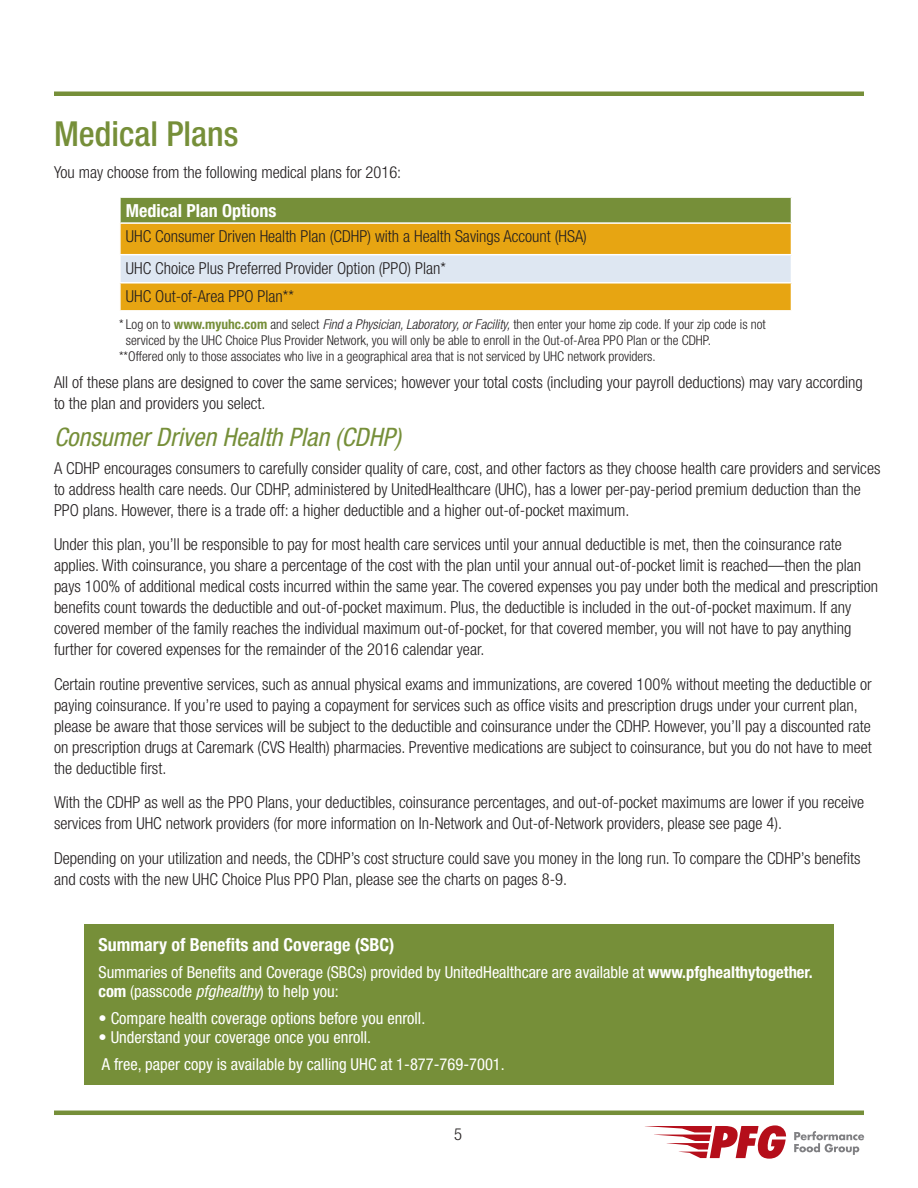
<style>
.page{position:relative;width:918px;height:1188px;background:#fff}
.page>*{position:absolute;margin:0;border:0;box-sizing:border-box;transform-origin:0 0}
.Header_1{font:500 condensed 34.5px "Helvetica Neue";color:#768f39}
.Header_2{font:italic condensed 25.5px "Helvetica Neue";color:#768f39}
.Bold_Body_Text{font:700 condensed 18px "Helvetica Neue";color:#fff}
.Body_Text{font:300 condensed 16.5px/21px "Helvetica Neue";color:#231f20}
.Box_body_text{font:condensed 16.5px/19.5px "Helvetica Neue";color:#fff}
.Box_body_text-2{font:300 condensed 16.5px "Helvetica Neue";color:#231f20}
.Table_Body_Text{font:300 condensed 13.5px "Helvetica Neue";color:#231f20}
.s1{font-weight:700;color:#768f39}
.s2{font-style:italic}
.s3{font-weight:700}
</style>
<div class="page">
<hr style="left:54px;top:1111px;width:810px;height:4px;background:#768f39">
<hr style="left:54px;top:92px;width:810px;height:4px;background:#768f39">
<svg style="left:794px;top:1131px;width:70px;height:24px"></svg>
<svg style="left:645px;top:1125px;width:141px;height:34px"></svg>
<div style="left:85px;top:924px;width:749px;height:161px;background:#768f39"></div>
<div style="left:120px;top:197px;width:671px;height:26px;background:#768f39"></div>
<div style="left:121px;top:224px;width:670px;height:86px;background:#e7a512"></div>
<div style="left:120px;top:255px;width:671px;height:28px;background:#dee7f2"></div>
<hr style="left:119px;top:196px;width:673px;height:2px;background:#fff">
<hr style="left:119px;top:198px;width:2px;height:24px;background:#fff">
<hr style="left:119px;top:222px;width:673px;height:2px;background:#fff">
<hr style="left:119px;top:254px;width:673px;height:1px;background:#fff">
<hr style="left:119px;top:255px;width:2px;height:27px;background:#fff">
<hr style="left:119px;top:282px;width:673px;height:2px;background:#fff">
<p class="Header_1" style="left:54px;top:113px;width:186px">Medical Plans</p>
<p class="Body_Text" style="left:54px;top:161px;width:349px">You may choose from the following medical plans for 2016:</p>
<p class="Bold_Body_Text" style="left:126px;top:200px;width:152px">Medical Plan Options</p>
<p class="Box_body_text-2" style="left:126px;top:227px;width:463px">UHC Consumer Driven Health Plan (CDHP) with a Health Savings Account (HSA)</p>
<p class="Box_body_text-2" style="left:126px;top:259px;width:322px">UHC Choice Plus Preferred Provider Option (PPO) Plan*</p>
<p class="Box_body_text-2" style="left:126px;top:287px;width:169px">UHC Out-of-Area PPO Plan**</p>
<p class="Table_Body_Text" style="left:119px;top:316px;width:648px">* Log on to <span class="s1">www.myuhc.com</span> and select <span class="s2">Find a Physician, Laboratory, or Facility,</span> then enter your home zip code. If your zip code is not</p>
<p class="Table_Body_Text" style="left:126px;top:332px;width:587px">serviced by the UHC Choice Plus Provider Network, you will only be able to enroll in the Out-of-Area PPO Plan or the CDHP.</p>
<p class="Table_Body_Text" style="left:119px;top:349px;width:538px">**Offered only to those associates who live in a geographical area that is not serviced by UHC network providers.</p>
<p class="Body_Text" style="left:54px;top:372px;width:810px">All of these plans are designed to cover the same services; however your total costs (including your payroll deductions) may vary according to the plan and providers you select.</p>
<p class="Header_2" style="left:54px;top:422px;width:348px">Consumer Driven Health Plan (CDHP)</p>
<p class="Body_Text" style="left:54px;top:457px;width:828px">A CDHP encourages consumers to carefully consider quality of care, cost, and other factors as they choose health care providers and services to address health care needs. Our CDHP, administered by UnitedHealthcare (UHC), has a lower per-pay-period premium deduction than the<br>PPO plans. However, there is a trade off: a higher deductible and a higher out-of-pocket maximum.</p>
<p class="Body_Text" style="left:54px;top:534px;width:826px">Under this plan, you’ll be responsible to pay for most health care services until your annual deductible is met, then the coinsurance rate applies. With coinsurance, you share a percentage of the cost with the plan until your annual out-of-pocket limit is reached—then the plan pays 100% of additional medical costs incurred within the same year. The covered expenses you pay under both the medical and prescription benefits count towards the deductible and out-of-pocket maximum. Plus, the deductible is included in the out-of-pocket maximum. If any covered member of the family reaches the individual maximum out-of-pocket, for that covered member, you will not have to pay anything further for covered expenses for the remainder of the 2016 calendar year.</p>
<p class="Body_Text" style="left:54px;top:673px;width:819px">Certain routine preventive services, such as annual physical exams and immunizations, are covered 100% without meeting the deductible or paying coinsurance. If you’re used to paying a copayment for services such as office visits and prescription drugs under your current plan, please be aware that those services will be subject to the deductible and coinsurance under the CDHP. However, you’ll pay a discounted rate on prescription drugs at Caremark (CVS Health) pharmacies. Preventive medications are subject to coinsurance, but you do not have to meet the deductible first.</p>
<p class="Body_Text" style="left:54px;top:792px;width:812px">With the CDHP as well as the PPO Plans, your deductibles, coinsurance percentages, and out-of-pocket maximums are lower if you receive services from UHC network providers (for more information on In-Network and Out-of-Network providers, please see page 4).</p>
<p class="Body_Text" style="left:54px;top:847px;width:808px">Depending on your utilization and needs, the CDHP’s cost structure could save you money in the long run. To compare the CDHP’s benefits and costs with the new UHC Choice Plus PPO Plan, please see the charts on pages 8-9.</p>
<p class="Bold_Body_Text" style="left:98px;top:934px;width:297px">Summary of Benefits and Coverage (SBC)</p>
<p class="Box_body_text" style="left:98px;top:962px;width:716px">Summaries of Benefits and Coverage (SBCs) provided by UnitedHealthcare are available at <span class="s3">www.pfghealthytogether. com</span> (passcode <span class="s2">pfghealthy</span>) to help you:</p>
<p class="Box_body_text" style="left:98px;top:1008px;width:328px">• Compare health coverage options before you enroll.</p>
<p class="Box_body_text" style="left:98px;top:1028px;width:274px">• Understand your coverage once you enroll.</p>
<p class="Box_body_text" style="left:102px;top:1054px;width:404px">A free, paper copy is available by calling UHC at 1-877-769-7001.</p>
<p class="Body_Text" style="left:454px;top:1123px;width:9px">5</p>
</div>
